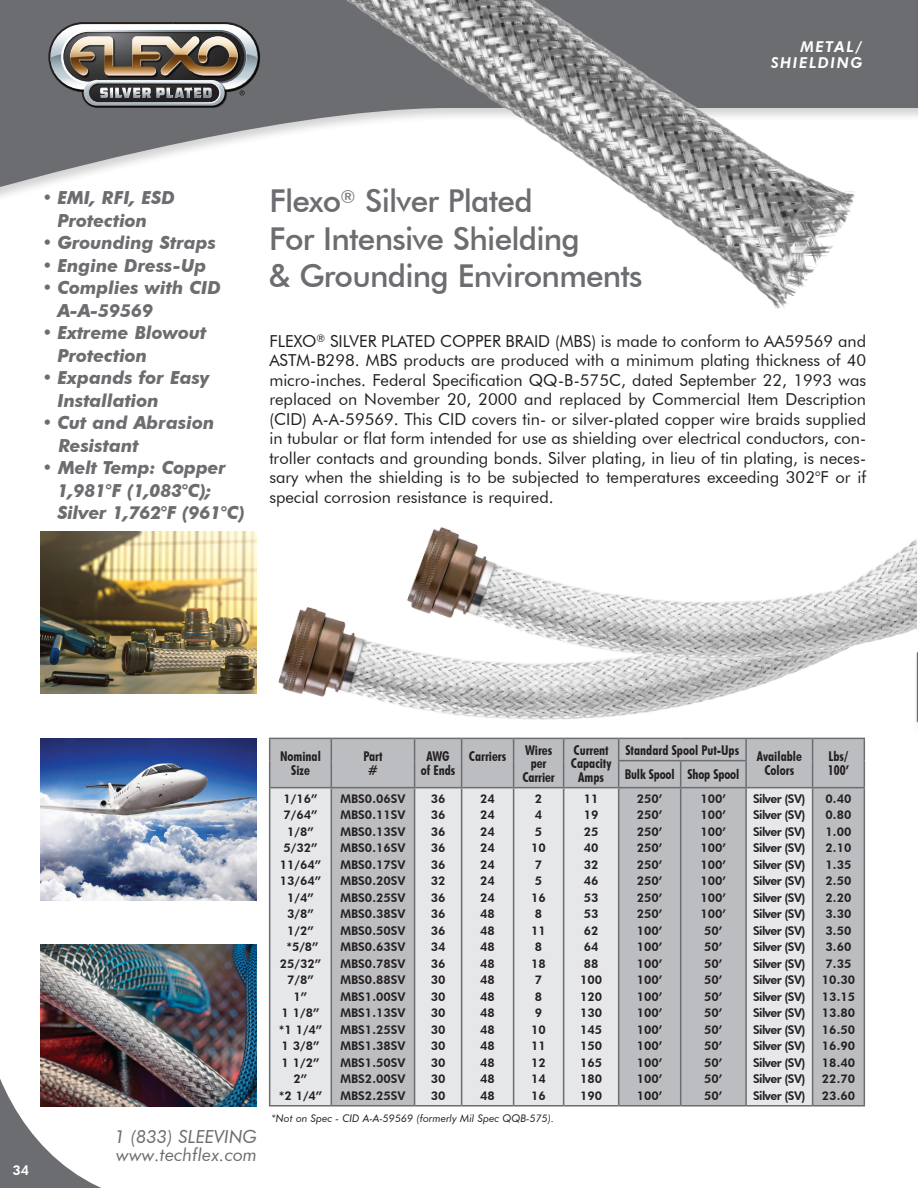
<style>
.page{position:relative;width:918px;height:1188px;background:#fff}
.page>*{position:absolute;margin:0;border:0;box-sizing:border-box;transform-origin:0 0}
.t1{font:500 31.5px/37.5px "Futura BT";letter-spacing:-.025em;color:#6c6d70}
.t2{font:italic 700 18px/22.5px "Futura BT";color:#6c6d70}
.t3{font:italic 18px/18px "Futura BT";color:#6c6d70}
.t4{font:16.5px/19.5px "Futura BT";color:#231f20;text-align:justify}
.t5{font:italic 800 15px/16.5px "Futura BT";letter-spacing:.1em;color:#fff;text-align:right}
.t6{font:700 condensed 13.5px/13.5px "Futura BT";color:#231f20;text-align:center}
.t7{font:800 13.5px "Futura BT";color:#fff}
.t8{font:800 12px/16.5px "Futura BT";color:#231f20;text-align:center}
.t9{font:italic 10.5px "Futura BT";color:#231f20}
</style>
<div class="page">
<svg style="left:0;top:0;width:229px;height:191px;fill:#6c6d70"></svg>
<img style="left:270px;top:607px;width:596px;height:136px">
<div style="left:912px;top:650px;width:6px;height:165px;background:#231f20;opacity:.2"></div>
<svg style="left:917px;top:652px;width:1px;height:150px"></svg>
<img style="left:229px;top:0;width:689px;height:309px">
<img style="left:84px;top:106px;width:144px;height:3px">
<svg style="left:50px;top:22px;width:209px;height:84px;background:#837e78"></svg>
<svg style="left:270px;top:739px;width:594px;height:48px;background:#babbbe"></svg>
<svg style="left:270px;top:788px;width:542px;height:317px;background:#cbccce"></svg>
<svg style="left:415px;top:788px;width:203px;height:317px;background:#e4e5e7"></svg>
<div style="left:813px;top:788px;width:51px;height:318px;background:#bcbdc0"></div>
<hr style="left:269px;top:738px;width:62px;height:1px;background:#6c6d70">
<svg style="left:269px;top:739px;width:1px;height:48px"></svg>
<hr style="left:331px;top:738px;width:84px;height:1px;background:#6c6d70">
<hr style="left:415px;top:738px;width:47px;height:1px;background:#6c6d70">
<hr style="left:462px;top:738px;width:52px;height:1px;background:#6c6d70">
<hr style="left:514px;top:738px;width:50px;height:1px;background:#6c6d70">
<hr style="left:564px;top:738px;width:55px;height:1px;background:#6c6d70">
<svg style="left:331px;top:739px;width:1px;height:48px"></svg>
<svg style="left:414px;top:739px;width:1px;height:48px"></svg>
<svg style="left:461px;top:739px;width:1px;height:48px"></svg>
<svg style="left:513px;top:739px;width:1px;height:48px"></svg>
<svg style="left:563px;top:739px;width:1px;height:48px"></svg>
<hr style="left:619px;top:738px;width:62px;height:1px;background:#6c6d70">
<hr style="left:681px;top:738px;width:65px;height:1px;background:#6c6d70">
<hr style="left:746px;top:738px;width:67px;height:1px;background:#6c6d70">
<hr style="left:745px;top:739px;width:2px;height:21px;background:#6c6d70">
<hr style="left:813px;top:738px;width:52px;height:1px;background:#6c6d70">
<svg style="left:812px;top:739px;width:1px;height:48px"></svg>
<svg style="left:864px;top:739px;width:1px;height:48px"></svg>
<hr style="left:618px;top:760px;width:63px;height:1px;background:#6c6d70">
<svg style="left:618px;top:739px;width:1px;height:48px"></svg>
<hr style="left:681px;top:760px;width:66px;height:1px;background:#6c6d70">
<svg style="left:680px;top:761px;width:1px;height:26px"></svg>
<hr style="left:745px;top:761px;width:2px;height:26px;background:#6c6d70">
<hr style="left:331px;top:787px;width:84px;height:1px;background:#6c6d70">
<hr style="left:331px;top:1105px;width:84px;height:2px;background:#6c6d70">
<hr style="left:619px;top:787px;width:62px;height:1px;background:#6c6d70">
<hr style="left:619px;top:1105px;width:62px;height:2px;background:#6c6d70">
<hr style="left:681px;top:787px;width:65px;height:1px;background:#6c6d70">
<hr style="left:680px;top:788px;width:1px;height:317px;background:#6c6d70">
<hr style="left:681px;top:1105px;width:65px;height:2px;background:#6c6d70">
<hr style="left:415px;top:787px;width:47px;height:1px;background:#6c6d70">
<hr style="left:414px;top:788px;width:1px;height:317px;background:#6c6d70">
<hr style="left:415px;top:1105px;width:47px;height:2px;background:#6c6d70">
<hr style="left:462px;top:787px;width:52px;height:1px;background:#6c6d70">
<hr style="left:461px;top:788px;width:1px;height:317px;background:#6c6d70">
<hr style="left:462px;top:1105px;width:52px;height:2px;background:#6c6d70">
<hr style="left:564px;top:787px;width:55px;height:1px;background:#6c6d70">
<hr style="left:618px;top:788px;width:1px;height:317px;background:#6c6d70">
<hr style="left:564px;top:1105px;width:55px;height:2px;background:#6c6d70">
<hr style="left:746px;top:787px;width:67px;height:1px;background:#6c6d70">
<hr style="left:745px;top:788px;width:2px;height:317px;background:#6c6d70">
<hr style="left:813px;top:787px;width:52px;height:1px;background:#6c6d70">
<hr style="left:812px;top:788px;width:1px;height:317px;background:#6c6d70">
<hr style="left:864px;top:788px;width:1px;height:317px;background:#6c6d70">
<hr style="left:746px;top:1105px;width:67px;height:2px;background:#6c6d70">
<hr style="left:813px;top:1105px;width:52px;height:2px;background:#6c6d70">
<hr style="left:514px;top:787px;width:50px;height:1px;background:#6c6d70">
<hr style="left:513px;top:788px;width:1px;height:317px;background:#6c6d70">
<hr style="left:563px;top:788px;width:1px;height:317px;background:#6c6d70">
<hr style="left:514px;top:1105px;width:50px;height:2px;background:#6c6d70">
<hr style="left:269px;top:787px;width:62px;height:1px;background:#6c6d70">
<hr style="left:269px;top:788px;width:1px;height:317px;background:#6c6d70">
<hr style="left:331px;top:788px;width:1px;height:317px;background:#6c6d70">
<hr style="left:269px;top:1105px;width:62px;height:2px;background:#6c6d70">
<img style="left:372px;top:527px;width:545px;height:145px">
<img style="left:40px;top:944px;width:216px;height:162px">
<img style="left:40px;top:738px;width:216px;height:162px">
<img style="left:40px;top:532px;width:216px;height:162px">
<svg style="left:0;top:1037px;width:147px;height:151px"></svg>
<p class="t5" style="left:771px;top:38px;width:93px">METAL/<br>SHIELDING</p>
<h2 class="t2" style="left:57px;top:186px;width:119px;text-indent:-15px">• EMI, RFI, ESD<br>Protection</h2>
<h2 class="t2" style="left:42px;top:231px;width:176px">• Grounding Straps</h2>
<h2 class="t2" style="left:42px;top:254px;width:166px">• Engine Dress-Up</h2>
<h2 class="t2" style="left:57px;top:276px;width:165px;text-indent:-15px">• Complies with CID<br>A-A-59569</h2>
<h2 class="t2" style="left:57px;top:321px;width:150px;text-indent:-15px">• Extreme Blowout<br>Protection</h2>
<h2 class="t2" style="left:57px;top:366px;width:154px;text-indent:-15px">• Expands for Easy<br>Installation</h2>
<h2 class="t2" style="left:58px;top:411px;width:158px;text-indent:-16px">• Cut and Abrasion<br>Resistant</h2>
<h2 class="t2" style="left:57px;top:456px;width:189px;text-indent:-15px">• Melt Temp: Copper<br>1,981°F (1,083°C);<br>Silver 1,762°F (961°C)</h2>
<h1 class="t1" style="left:269px;top:182px;width:375px">Flexo<sup>®</sup> Silver Plated<br>For Intensive Shielding<br>&amp; Grounding Environments</h1>
<p class="t4" style="left:269px;top:331px;width:598px">FLEXO<sup>®</sup> SILVER PLATED COPPER BRAID (MBS) is made to conform to AA59569 and ASTM-B298. MBS products are produced with a minimum plating thickness of 40 micro-inches. Federal Specification QQ-B-575C, dated September 22, 1993 was replaced on November 20, 2000 and replaced by Commercial Item Description (CID) A-A-59569. This CID covers tin- or silver-plated copper wire braids supplied in tubular or flat form intended for use as shielding over electrical conductors, con&shy;troller contacts and grounding bonds. Silver plating, in lieu of tin plating, is neces&shy;sary when the shielding is to be subjected to temperatures exceeding 302°F or if special corrosion resistance is required.</p>
<p class="t7" style="left:12px;top:1161px;width:18px">34</p>
<h2 class="t3" style="left:114px;top:1127px;width:144px">1 (833) SLEEVING www.techflex.com</h2>
<p class="t6" style="left:280px;top:750px;width:42px">Nominal<br>Size</p>
<p class="t6" style="left:363px;top:750px;width:21px">Part #</p>
<p class="t6" style="left:421px;top:750px;width:36px">AWG of Ends</p>
<p class="t6" style="left:469px;top:750px;width:39px">Carriers</p>
<p class="t6" style="left:522px;top:743px;width:34px">Wires per<br>Carrier</p>
<p class="t6" style="left:571px;top:743px;width:42px">Current<br>Capacity<br>Amps</p>
<p class="t6" style="left:625px;top:743px;width:115px">Standard Spool Put-Ups</p>
<p class="t6" style="left:625px;top:768px;width:116px">Bulk Spool Shop Spool</p>
<p class="t6" style="left:757px;top:750px;width:47px">Available<br>Colors</p>
<p class="t6" style="left:828px;top:750px;width:23px;text-align:left">Lbs/<br>100’</p>
<p class="t8" style="left:279px;top:790px;width:45px">1/16”<br>7/64”<br>1/8”<br>5/32”<br>11/64”<br>13/64”<br>1/4”<br>3/8”<br>1/2” *5/8”<br>25/32”<br>7/8”<br>1”<br>1 1/8” *1 1/4”<br>1 3/8”<br>1 1/2”<br>2”<br>*2 1/4”</p>
<p class="t8" style="left:340px;top:790px;width:67px;text-align:justify">MBS0.06SV MBS0.11SV MBS0.13SV MBS0.16SV MBS0.17SV MBS0.20SV MBS0.25SV MBS0.38SV MBS0.50SV MBS0.63SV MBS0.78SV MBS0.88SV MBS1.00SV MBS1.13SV MBS1.25SV MBS1.38SV MBS1.50SV MBS2.00SV MBS2.25SV</p>
<p class="t8" style="left:431px;top:790px;width:16px;text-align:justify">36<br>36<br>36<br>36<br>36<br>32<br>36<br>36<br>36<br>34<br>36<br>30<br>30<br>30<br>30<br>30<br>30<br>30<br>30</p>
<p class="t8" style="left:480px;top:790px;width:16px;text-align:justify">24<br>24<br>24<br>24<br>24<br>24<br>24<br>48<br>48<br>48<br>48<br>48<br>48<br>48<br>48<br>48<br>48<br>48<br>48</p>
<p class="t8" style="left:531px;top:790px;width:16px">2<br>4<br>5<br>10<br>7<br>5<br>16<br>8<br>11<br>8<br>18<br>7<br>8<br>9<br>10<br>11<br>12<br>14<br>16</p>
<p class="t8" style="left:580px;top:790px;width:24px">11<br>19<br>25<br>40<br>32<br>46<br>53<br>53<br>62<br>64<br>88<br>100<br>120<br>130<br>145<br>150<br>165<br>180<br>190</p>
<p class="t8" style="left:637px;top:790px;width:27px;text-align:justify">250’ 250’ 250’ 250’ 250’ 250’ 250’ 250’ 100’ 100’ 100’ 100’ 100’ 100’ 100’ 100’ 100’ 100’ 100’</p>
<p class="t8" style="left:701px;top:790px;width:27px">100’<br>100’<br>100’<br>100’<br>100’<br>100’<br>100’<br>100’<br>50’<br>50’<br>50’<br>50’<br>50’<br>50’<br>50’<br>50’<br>50’<br>50’<br>50’</p>
<p class="t8" style="left:753px;top:790px;width:54px;text-align:justify">Silver (SV)<br>Silver (SV)<br>Silver (SV)<br>Silver (SV)<br>Silver (SV)<br>Silver (SV)<br>Silver (SV)<br>Silver (SV)<br>Silver (SV)<br>Silver (SV)<br>Silver (SV)<br>Silver (SV)<br>Silver (SV)<br>Silver (SV)<br>Silver (SV)<br>Silver (SV)<br>Silver (SV)<br>Silver (SV)<br>Silver (SV)</p>
<p class="t8" style="left:822px;top:790px;width:35px">0.40<br>0.80<br>1.00<br>2.10<br>1.35<br>2.50<br>2.20<br>3.30<br>3.50<br>3.60<br>7.35<br>10.30<br>13.15<br>13.80<br>16.50<br>16.90<br>18.40<br>22.70<br>23.60</p>
<p class="t9" style="left:272px;top:1112px;width:284px">*Not on Spec - CID A-A-59569 (formerly Mil Spec QQB-575).</p>
</div>
